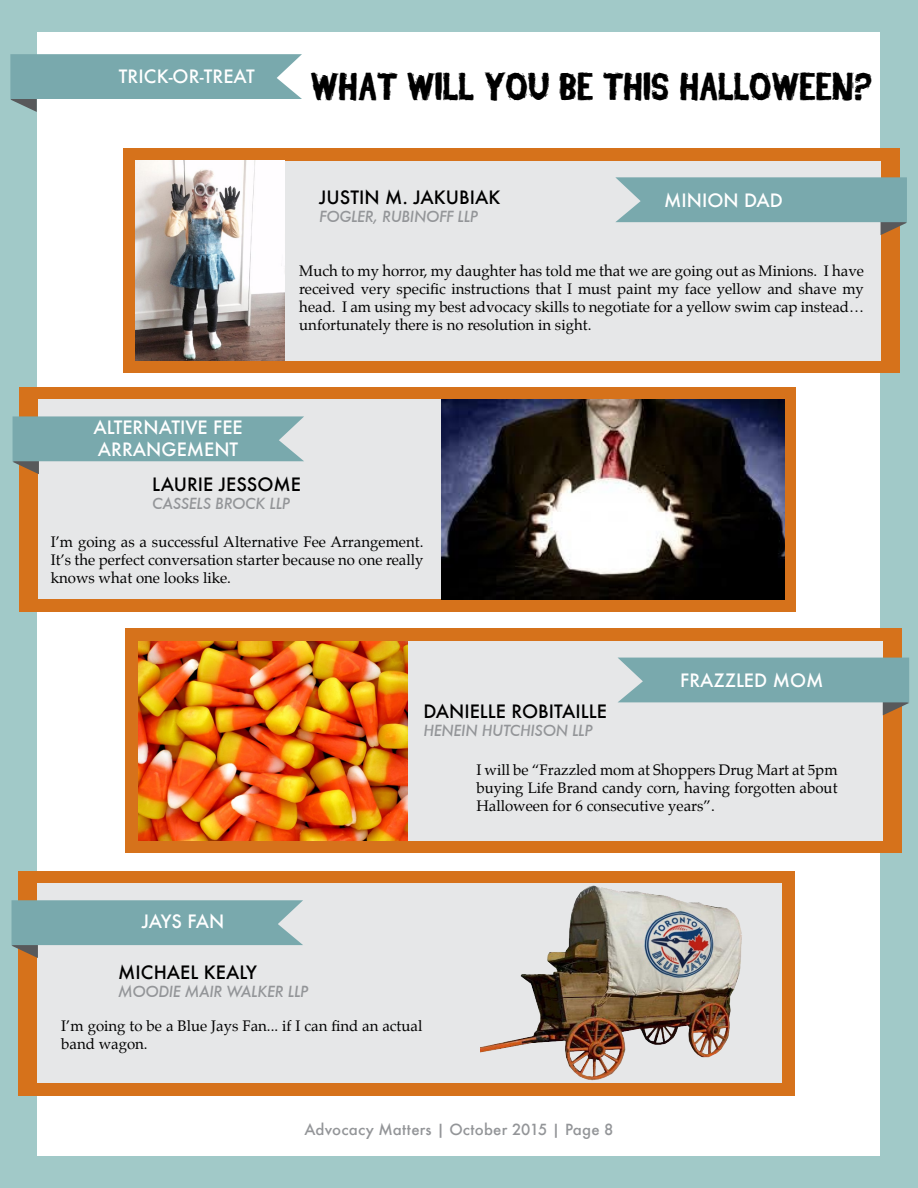
<style>
.page{position:relative;width:918px;height:1188px;background:#a1c9c8}
.page>*{position:absolute;margin:0;border:0;box-sizing:border-box;transform-origin:0 0}
.t1{font:39px "Dead Font Walking";color:#000}
.t2{font:500 18px/21.6px "Futura";color:#fff}
.t3{font:500 18px "Futura";color:#000}
.t4{font:15px/18px "Palatino";color:#000;text-align:justify}
.t5{font:italic 500 15px "Futura";letter-spacing:-.02em;color:#939598}
.t6{font:500 15px "Futura";letter-spacing:.015em;color:#939598}
</style>
<div class="page">
<div style="left:38px;top:32px;width:842px;height:1124px;background:#fff"></div>
<div style="left:123px;top:148px;width:777px;height:224px;background:#d6721b"></div>
<div style="left:136px;top:161px;width:744px;height:200px;background:#e6e7e8"></div>
<svg style="left:615px;top:177px;width:292px;height:58px"></svg>
<svg style="left:10px;top:54px;width:292px;height:58px"></svg>
<img style="left:136px;top:161px;width:149px;height:200px">
<div style="left:20px;top:387px;width:776px;height:224px;background:#d6721b"></div>
<div style="left:39px;top:399px;width:744px;height:200px;background:#e6e7e8"></div>
<svg style="left:13px;top:416px;width:291px;height:58px"></svg>
<img style="left:442px;top:399px;width:342px;height:200px">
<div style="left:125px;top:628px;width:777px;height:225px;background:#d6721b"></div>
<div style="left:138px;top:641px;width:744px;height:200px;background:#e6e7e8"></div>
<svg style="left:618px;top:658px;width:291px;height:57px"></svg>
<img style="left:138px;top:641px;width:270px;height:200px">
<div style="left:18px;top:871px;width:777px;height:224px;background:#d6721b"></div>
<div style="left:38px;top:883px;width:744px;height:200px;background:#e6e7e8"></div>
<svg style="left:12px;top:900px;width:291px;height:58px"></svg>
<img style="left:480px;top:885px;width:262px;height:196px">
<p class="t2" style="left:119px;top:65px;width:137px">TRICK-OR-TREAT</p>
<p class="t2" style="left:93px;top:417px;width:151px">ALTERNATIVE FEE<br>ARRANGEMENT</p>
<h1 class="t1" style="left:312px;top:67px;width:564px">WHAT WILL YOU BE THIS HALLOWEEN?</h1>
<p class="t3" style="left:319px;top:185px;width:183px">JUSTIN M. JAKUBIAK</p>
<p class="t2" style="left:664px;top:189px;width:120px">MINION DAD</p>
<p class="t5" style="left:319px;top:206px;width:161px">FOGLER, RUBINOFF LLP</p>
<p class="t4" style="left:299px;top:261px;width:566px">Much to my horror, my daughter has told me that we are going out as Minions. I have received very specific instructions that I must paint my face yellow and shave my head. I am using my best advocacy skills to negotiate for a yellow swim cap instead… unfortunately there is no resolution in sight.</p>
<p class="t3" style="left:152px;top:472px;width:150px">LAURIE JESSOME</p>
<p class="t5" style="left:152px;top:493px;width:140px">CASSELS BROCK LLP</p>
<p class="t4" style="left:51px;top:533px;width:374px">I’m going as a successful Alternative Fee Arrangement.<br>It’s the perfect conversation starter because no one really knows what one looks like.</p>
<p class="t3" style="left:423px;top:699px;width:185px">DANIELLE ROBITAILLE</p>
<p class="t5" style="left:423px;top:720px;width:171px">HENEIN HUTCHISON LLP</p>
<p class="t2" style="left:680px;top:669px;width:145px">FRAZZLED MOM</p>
<p class="t2" style="left:142px;top:910px;width:84px">JAYS FAN</p>
<p class="t3" style="left:118px;top:960px;width:140px">MICHAEL KEALY</p>
<p class="t5" style="left:118px;top:981px;width:192px">MOODIE MAIR WALKER LLP</p>
<p class="t4" style="left:61px;top:1016px;width:363px">I’m going to be a Blue Jays Fan... if I can find an actual band wagon.</p>
<p class="t4" style="left:476px;top:761px;width:363px">I will be “Frazzled mom at Shoppers Drug Mart at 5pm buying Life Brand candy corn, having forgotten about Halloween for 6 consecutive years”.</p>
<p class="t6" style="left:304px;top:1119px;width:311px">Advocacy Matters | October 2015 | Page 8</p>
</div>
